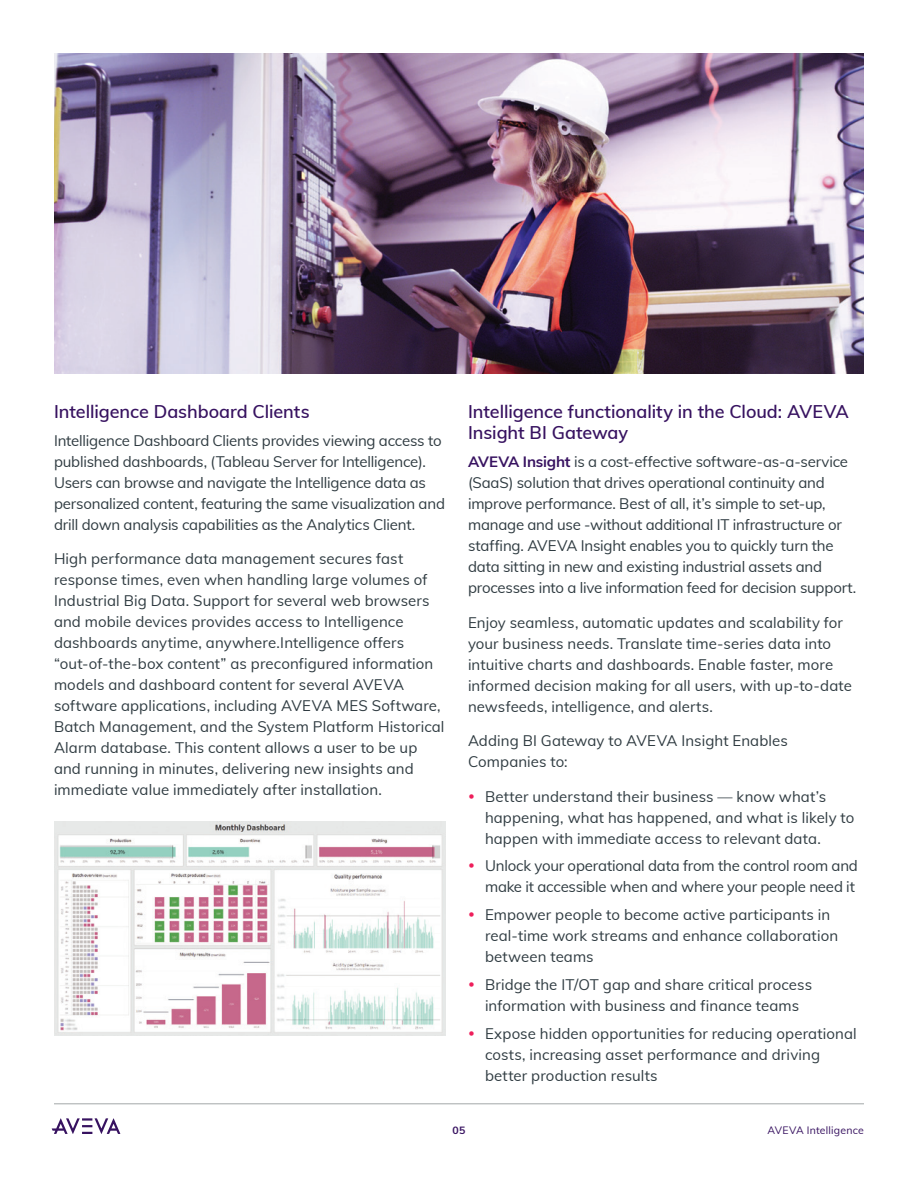
<style>
.page{position:relative;width:918px;height:1188px;background:#fff}
.page>*{position:absolute;margin:0;border:0;box-sizing:border-box;transform-origin:0 0}
.S1_Subheadlines{font:600 18px/21.6px "Muli";letter-spacing:-.005em;color:#371260}
.Body_Copy{font:15px/21px "Muli";letter-spacing:.005em;color:#2f3b41}
.Body_Copy-2{font:15px/21px "Muli";letter-spacing:-.015em;color:#2f3b41}
.t1{font:10.5px "Muli";letter-spacing:.02em;color:#371260}
.t2{font:700 10.5px "Muli";color:#371260}
.s1{font-weight:700;color:#371260}
</style>
<div class="page">
<hr style="left:54px;top:1104px;width:810px;height:1px;background:#a3a7a9">
<svg style="left:52px;top:1118px;width:68px;height:16px"></svg>
<img style="left:54px;top:822px;width:392px;height:213px">
<img style="left:54px;top:54px;width:810px;height:319px">
<p class="S1_Subheadlines" style="left:54px;top:400px;width:257px">Intelligence Dashboard Clients</p>
<p class="Body_Copy-2" style="left:54px;top:429px;width:393px">Intelligence Dashboard Clients provides viewing access to published dashboards, (Tableau Server for Intelligence).<br>Users can browse and navigate the Intelligence data as personalized content, featuring the same visualization and drill down analysis capabilities as the Analytics Client.</p>
<p class="Body_Copy" style="left:54px;top:548px;width:392px">High performance data management secures fast response times, even when handling large volumes of Industrial Big Data. Support for several web browsers and mobile devices provides access to Intelligence dashboards anytime, anywhere.Intelligence offers “out-of-the-box content” as preconfigured information models and dashboard content for several AVEVA software applications, including AVEVA MES Software, Batch Management, and the System Platform Historical Alarm database. This content allows a user to be up and running in minutes, delivering new insights and immediate value immediately after installation.</p>
<p class="S1_Subheadlines" style="left:468px;top:400px;width:382px">Intelligence functionality in the Cloud: AVEVA<br>Insight BI Gateway</p>
<p class="Body_Copy-2" style="left:468px;top:451px;width:390px"><span class="s1">AVEVA Insight</span> is a cost-effective software-as-a-service (SaaS) solution that drives operational continuity and improve performance. Best of all, it’s simple to set-up, manage and use -without additional IT infrastructure or staffing. AVEVA Insight enables you to quickly turn the data sitting in new and existing industrial assets and processes into a live information feed for decision support.</p>
<p class="Body_Copy" style="left:468px;top:611px;width:386px">Enjoy seamless, automatic updates and scalability for your business needs. Translate time-series data into intuitive charts and dashboards. Enable faster, more informed decision making for all users, with up-to-date newsfeeds, intelligence, and alerts.</p>
<p class="Body_Copy" style="left:468px;top:730px;width:321px">Adding BI Gateway to AVEVA Insight Enables<br>Companies to:</p>
<p class="Body_Copy" style="left:485px;top:785px;width:371px">Better understand their business — know what’s happening, what has happened, and what is likely to happen with immediate access to relevant data.</p>
<p class="Body_Copy" style="left:485px;top:855px;width:374px">Unlock your operational data from the control room and make it accessible when and where your people need it</p>
<p class="Body_Copy" style="left:485px;top:904px;width:355px">Empower people to become active participants in real-time work streams and enhance collaboration between teams</p>
<p class="Body_Copy" style="left:485px;top:973px;width:329px">Bridge the IT/OT gap and share critical process information with business and finance teams</p>
<p class="Body_Copy" style="left:485px;top:1022px;width:373px">Expose hidden opportunities for reducing operational costs, increasing asset performance and driving better production results</p>
<p class="t2" style="left:453px;top:1123px;width:14px">05</p>
<p class="t1" style="left:767px;top:1122px;width:98px">AVEVA Intelligence</p>
</div>
